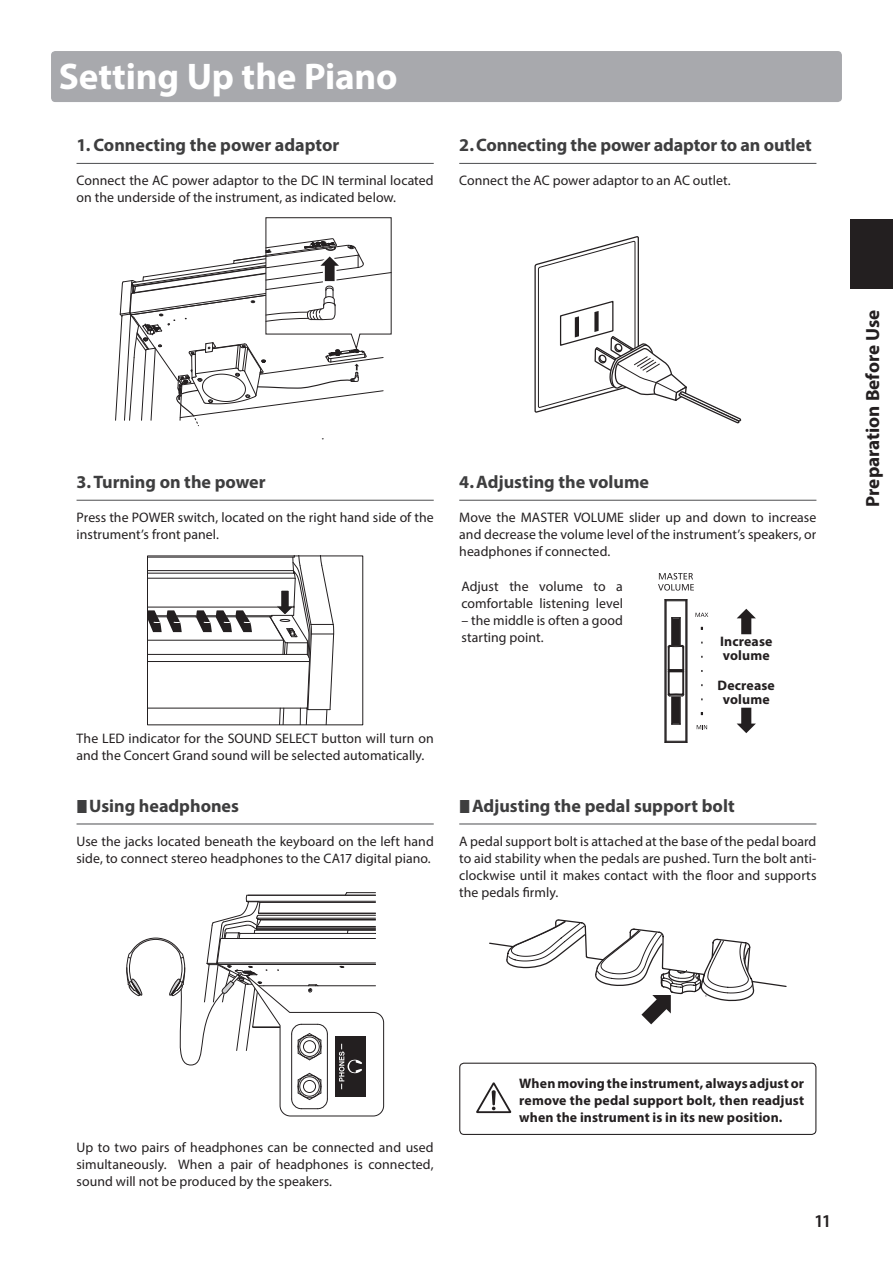
<style>
.page{position:relative;width:893px;height:1263px;background:#fff}
.page>*{position:absolute;margin:0;border:0;box-sizing:border-box;transform-origin:0 0}
.t1{font:700 37.2px "Myriad Pro";letter-spacing:-.005em;color:#fff}
.t2{font:700 19.2px "Myriad Pro";color:#231f20}
.t3{font:700 18px "Myriad Pro";color:#3e3e3f}
.t4{font:600 18px "Myriad Pro";color:#231f20}
.t5{font:13.8px/17px "Myriad Pro";letter-spacing:.005em;color:#231f20}
.t6{font:700 13.8px/13.8px "Myriad Pro";letter-spacing:.01em;color:#231f20}
</style>
<div class="page">
<div style="left:850px;top:219px;width:43px;height:69px;background:#231f20"></div>
<div style="left:51px;top:51px;width:791px;height:51px;background:#a8a9ad;border-radius:4px"></div>
<hr style="left:77px;top:163px;width:357px;height:1px;background:#57585a">
<svg style="left:115px;top:217px;width:277px;height:210px"></svg>
<hr style="left:459px;top:163px;width:357px;height:1px;background:#57585a">
<svg style="left:534px;top:236px;width:208px;height:188px"></svg>
<hr style="left:77px;top:500px;width:357px;height:1px;background:#57585a">
<svg style="left:149px;top:558px;width:186px;height:165px"></svg>
<hr style="left:459px;top:500px;width:357px;height:1px;background:#57585a">
<hr style="left:666px;top:601px;width:1px;height:140px;background:#231f20">
<hr style="left:685px;top:601px;width:1px;height:140px;background:#231f20">
<svg style="left:665px;top:741px;width:23px;height:2px"></svg>
<svg style="left:665px;top:599px;width:23px;height:2px"></svg>
<hr style="left:686px;top:600px;width:1px;height:142px;background:#231f20">
<hr style="left:687px;top:600px;width:1px;height:142px;background:#231f20">
<hr style="left:665px;top:600px;width:1px;height:142px;background:#231f20">
<svg style="left:658px;top:573px;width:36px;height:18px"></svg>
<svg style="left:695px;top:613px;width:13px;height:4px"></svg>
<svg style="left:697px;top:725px;width:10px;height:4px"></svg>
<hr style="left:671px;top:618px;width:1px;height:70px;background:#231f20">
<hr style="left:680px;top:618px;width:1px;height:70px;background:#231f20">
<hr style="left:679px;top:618px;width:1px;height:70px;background:#231f20">
<svg style="left:671px;top:617px;width:9px;height:3px"></svg>
<hr style="left:672px;top:618px;width:1px;height:70px;background:#231f20">
<div style="left:673px;top:619px;width:6px;height:52px;background:#231f20"></div>
<hr style="left:671px;top:654px;width:1px;height:70px;background:#231f20">
<hr style="left:680px;top:654px;width:1px;height:70px;background:#231f20">
<hr style="left:679px;top:654px;width:1px;height:70px;background:#231f20">
<svg style="left:672px;top:722px;width:9px;height:3px"></svg>
<hr style="left:672px;top:654px;width:1px;height:70px;background:#231f20">
<div style="left:673px;top:671px;width:6px;height:52px;background:#231f20"></div>
<svg style="left:668px;top:645px;width:16px;height:52px"></svg>
<div style="left:669px;top:669px;width:14px;height:3px;border:1px solid #231f20"></div>
<svg style="left:737px;top:708px;width:19px;height:25px"></svg>
<svg style="left:737px;top:609px;width:19px;height:25px"></svg>
<hr style="left:77px;top:823px;width:357px;height:1px;background:#57585a">
<svg style="left:126px;top:892px;width:259px;height:225px"></svg>
<hr style="left:459px;top:823px;width:357px;height:1px;background:#57585a">
<svg style="left:489px;top:919px;width:298px;height:105px"></svg>
<svg style="left:476px;top:1082px;width:35px;height:31px"></svg>
<div style="left:459px;top:1063px;width:357px;height:72px;border:1px solid #231f20;border-radius:4px"></div>
<h1 class="t1" style="left:59px;top:52px;width:340px">Setting Up the Piano</h1>
<h3 class="t3" style="left:77px;top:133px;width:264px">1. Connecting the power adaptor</h3>
<p class="t5" style="left:77px;top:172px;width:359px">Connect the AC power adaptor to the DC IN terminal located on the underside of the instrument, as indicated below.</p>
<h3 class="t3" style="left:459px;top:133px;width:354px">2.Connecting the power adaptor to an outlet</h3>
<p class="t5" style="left:459px;top:172px;width:273px">Connect the AC power adaptor to an AC outlet.</p>
<h3 class="t3" style="left:77px;top:470px;width:191px">3.Turning on the power</h3>
<p class="t5" style="left:77px;top:509px;width:359px">Press the POWER switch, located on the right hand side of the instrument’s front panel.</p>
<p class="t5" style="left:77px;top:730px;width:359px">The LED indicator for the SOUND SELECT button will turn on and the Concert Grand sound will be selected automatically.</p>
<h3 class="t3" style="left:89px;top:794px;width:151px">Using headphones</h3>
<p class="t5" style="left:77px;top:832px;width:359px">Use the jacks located beneath the keyboard on the left hand side, to connect stereo headphones to the CA17 digital piano.</p>
<h3 class="t3" style="left:459px;top:470px;width:191px">4.Adjusting the volume</h3>
<p class="t5" style="left:459px;top:509px;width:359px;text-align:justify">Move the MASTER VOLUME slider up and down to increase and decrease the volume level of the instrument’s speakers, or headphones if connected.</p>
<p class="t5" style="left:461px;top:578px;width:163px">Adjust the volume to a comfortable listening level</p>
<p class="t5" style="left:461px;top:612px;width:163px">– the middle is often a good starting point.</p>
<p class="t6" style="left:720px;top:634px;width:54px">Increase volume</p>
<p class="t6" style="left:718px;top:678px;width:59px;text-align:center">Decrease volume</p>
<h3 class="t3" style="left:472px;top:794px;width:264px">Adjusting the pedal support bolt</h3>
<p class="t5" style="left:459px;top:832px;width:359px;text-align:justify">A pedal support bolt is attached at the base of the pedal board to aid stability when the pedals are pushed. Turn the bolt anti&shy;clockwise until it makes contact with the floor and supports the pedals firmly.</p>
<h2 class="t2" style="left:860px;top:507px;width:198px;rotate:-90deg">Preparation Before Use</h2>
<p class="t5" style="left:77px;top:1138px;width:359px;text-align:justify">Up to two pairs of headphones can be connected and used simultaneously. When a pair of headphones is connected, sound will not be produced by the speakers.</p>
<p class="t6" style="left:519px;top:1074px;width:286px;line-height:17px;text-align:justify">When moving the instrument, always adjust or remove the pedal support bolt, then readjust when the instrument is in its new position.</p>
<h3 class="t4" style="left:814px;top:1209px;width:19px">11</h3>
</div>
